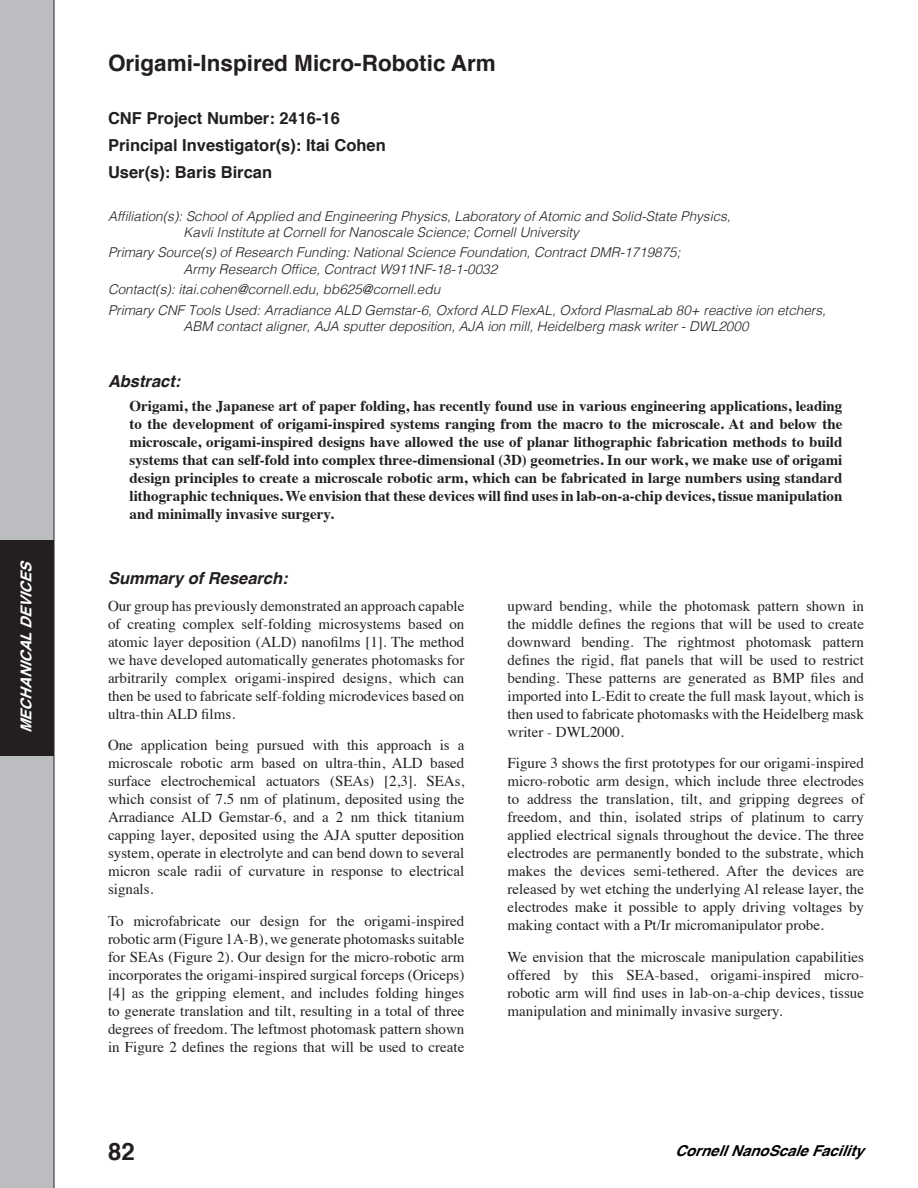
<style>
.page{position:relative;width:918px;height:1188px;background:#fff}
.page>*{position:absolute;margin:0;border:0;box-sizing:border-box;transform-origin:0 0}
.t1{font:700 24px "Helvetica";color:#231f20}
.Project_Title{font:700 22.5px "Helvetica";color:#231f20}
.Project___PI_Users{font:700 16.5px "Helvetica";color:#231f20}
.Body_Header{font:italic 700 16.5px "Helvetica";color:#231f20}
.t2{font:15px/18px "Times";color:#231f20;text-align:justify}
.Abstract_Text{font:700 15px/18px "Times";color:#231f20;text-align:justify}
.t3{font:italic 700 15px "Helvetica";color:#000}
.t4{font:italic 700 15px "Helvetica";color:#fff}
.Project_Info{font:italic 300 13.5px/16.2px "Helvetica";color:#231f20}
.Affiliation{font:italic 300 13.5px/16.2px "Helvetica";color:#231f20}
</style>
<div class="page">
<div style="left:0;top:0;width:54px;height:1188px;background:#bcbdc0"></div>
<div style="left:0;top:540px;width:54px;height:216px;background:#231f20"></div>
<p class="t4" style="left:14px;top:733px;width:176px;rotate:-90deg">MECHANICAL DEVICES</p>
<p class="Project_Title" style="left:108px;top:45px;width:389px">Origami-Inspired Micro-Robotic Arm</p>
<p class="Project___PI_Users" style="left:108px;top:105px;width:233px">CNF Project Number: 2416-16</p>
<p class="Project___PI_Users" style="left:108px;top:132px;width:279px">Principal Investigator(s): Itai Cohen</p>
<p class="Project___PI_Users" style="left:108px;top:158px;width:166px">User(s): Baris Bircan</p>
<p class="Affiliation" style="left:184px;top:207px;width:549px;text-indent:-76px">Affiliation(s): School of Applied and Engineering Physics, Laboratory of Atomic and Solid-State Physics,<br>Kavli Institute at Cornell for Nanoscale Science; Cornell University</p>
<p class="Project_Info" style="left:184px;top:244px;width:498px;text-indent:-76px">Primary Source(s) of Research Funding: National Science Foundation, Contract DMR-1719875;<br>Army Research Office, Contract W911NF-18-1-0032</p>
<p class="Project_Info" style="left:108px;top:280px;width:334px">Contact(s): itai.cohen@cornell.edu, bb625@cornell.edu</p>
<p class="Project_Info" style="left:108px;top:301px;width:719px;text-align:center">Primary CNF Tools Used: Arradiance ALD Gemstar-6, Oxford ALD FlexAL, Oxford PlasmaLab 80+ reactive ion etchers,<br>ABM contact aligner, AJA sputter deposition, AJA ion mill, Heidelberg mask writer - DWL2000</p>
<p class="Body_Header" style="left:108px;top:367px;width:74px">Abstract:</p>
<p class="Abstract_Text" style="left:130px;top:396px;width:714px">Origami, the Japanese art of paper folding, has recently found use in various engineering applications, leading to the development of origami-inspired systems ranging from the macro to the microscale. At and below the microscale, origami-inspired designs have allowed the use of planar lithographic fabrication methods to build systems that can self-fold into complex three-dimensional (3D) geometries. In our work, we make use of origami design principles to create a microscale robotic arm, which can be fabricated in large numbers using standard lithographic techniques. We envision that these devices will find uses in lab-on-a-chip devices, tissue manipulation and minimally invasive surgery.</p>
<p class="Body_Header" style="left:108px;top:565px;width:181px">Summary of Research:</p>
<p class="t2" style="left:108px;top:595px;width:358px">Our group has previously demonstrated an approach capable of creating complex self-folding microsystems based on atomic layer deposition (ALD) nanofilms [1]. The method we have developed automatically generates photomasks for arbitrarily complex origami-inspired designs, which can then be used to fabricate self-folding microdevices based on ultra-thin ALD films.</p>
<p class="t2" style="left:108px;top:735px;width:358px">One application being pursued with this approach is a microscale robotic arm based on ultra-thin, ALD based surface electrochemical actuators (SEAs) [2,3]. SEAs, which consist of 7.5 nm of platinum, deposited using the Arradiance ALD Gemstar-6, and a 2 nm thick titanium capping layer, deposited using the AJA sputter deposition system, operate in electrolyte and can bend down to several micron scale radii of curvature in response to electrical signals.</p>
<p class="t2" style="left:108px;top:910px;width:358px">To microfabricate our design for the origami-inspired robotic arm (Figure 1A-B), we generate photomasks suitable for SEAs (Figure 2). Our design for the micro-robotic arm incorporates the origami-inspired surgical forceps (Oriceps) [4] as the gripping element, and includes folding hinges to generate translation and tilt, resulting in a total of three degrees of freedom. The leftmost photomask pattern shown in Figure 2 defines the regions that will be used to create</p>
<p class="t2" style="left:508px;top:595px;width:358px">upward bending, while the photomask pattern shown in the middle defines the regions that will be used to create downward bending. The rightmost photomask pattern defines the rigid, flat panels that will be used to restrict bending. These patterns are generated as BMP files and imported into L-Edit to create the full mask layout, which is then used to fabricate photomasks with the Heidelberg mask writer - DWL2000.</p>
<p class="t2" style="left:508px;top:753px;width:358px">Figure 3 shows the first prototypes for our origami-inspired micro-robotic arm design, which include three electrodes to address the translation, tilt, and gripping degrees of freedom, and thin, isolated strips of platinum to carry applied electrical signals throughout the device. The three electrodes are permanently bonded to the substrate, which makes the devices semi-tethered. After the devices are released by wet etching the underlying Al release layer, the electrodes make it possible to apply driving voltages by making contact with a Pt/Ir micromanipulator probe.</p>
<p class="t2" style="left:508px;top:946px;width:358px">We envision that the microscale manipulation capabilities offered by this SEA-based, origami-inspired micro&shy;robotic arm will find uses in lab-on-a-chip devices, tissue manipulation and minimally invasive surgery.</p>
<h1 class="t1" style="left:108px;top:1132px;width:28px">82</h1>
<p class="t3" style="left:675px;top:1138px;width:194px">Cornell NanoScale Facility</p>
</div>
